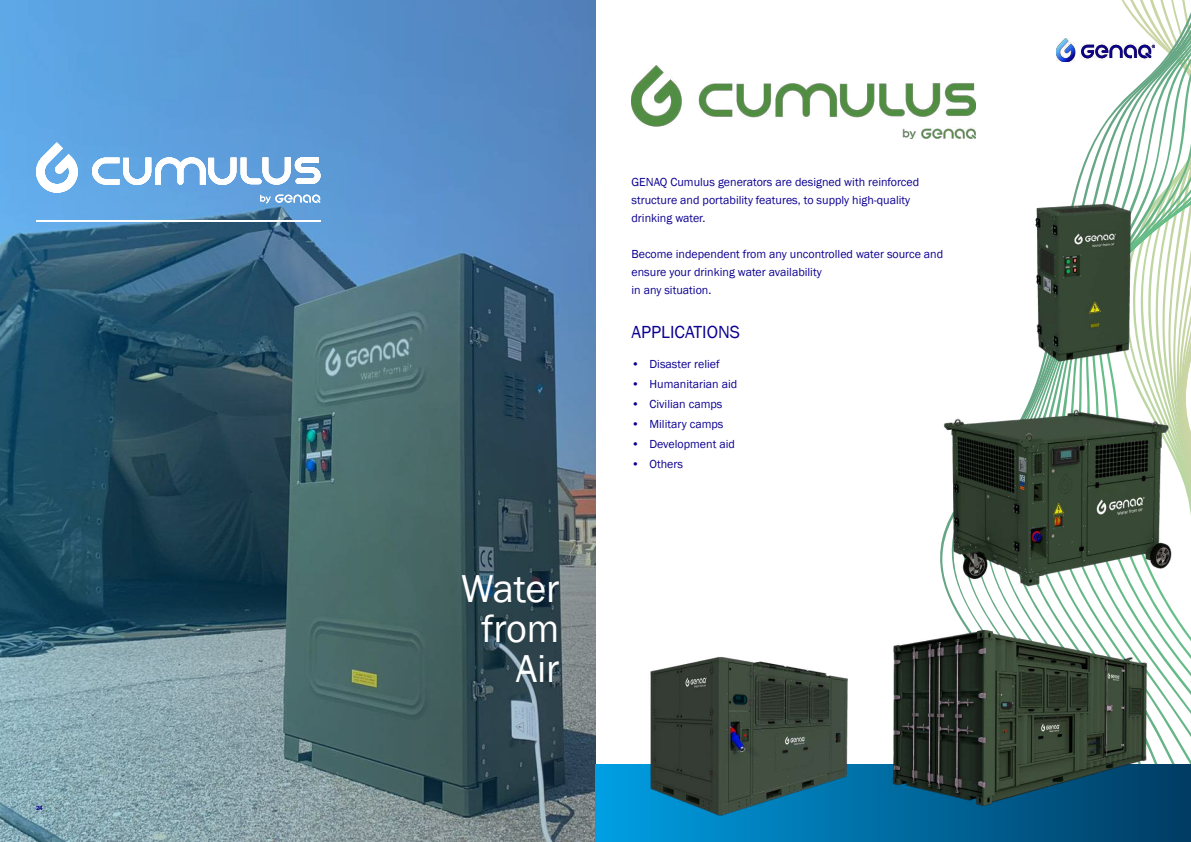
<style>
.page{position:relative;width:1191px;height:842px;background:#fff}
.page>*{position:absolute;margin:0;border:0;box-sizing:border-box;transform-origin:0 0}
.t1{font:40px/40px "Franklin Gothic";color:#fff;text-align:right}
.t2{font:18px "Franklin Gothic";color:#0c0091}
.t3{font:12px/18px "Franklin Gothic";color:#0c0091}
.t4{font:6px "Franklin Gothic";color:#0c0091}
</style>
<div class="page">
<img style="left:0;top:0;width:595px;height:842px">
<hr style="left:36px;top:221px;width:285px;height:1px;background:#fff">
<svg style="left:34px;top:142px;width:46px;height:51px"></svg>
<svg style="left:92px;top:157px;width:229px;height:28px"></svg>
<svg style="left:260px;top:194px;width:60px;height:9px"></svg>
<img style="left:631px;top:65px;width:309px;height:74px">
<svg style="left:1102px;top:0;width:89px;height:764px"></svg>
<div style="left:595px;top:764px;width:596px;height:78px;background:linear-gradient(to right,#009ee3,#003b62)"></div>
<img style="left:1035px;top:155px;width:103px;height:219px">
<img style="left:941px;top:402px;width:235px;height:201px">
<img style="left:632px;top:656px;width:220px;height:167px">
<img style="left:874px;top:619px;width:288px;height:201px">
<p class="t4" style="left:36px;top:804px;width:8px">24</p>
<h1 class="t1" style="left:461px;top:570px;width:100px">Water from<br>Air</h1>
<p class="t3" style="left:631px;top:173px;width:289px">GENAQ Cumulus generators are designed with reinforced structure and portability features, to supply high-quality drinking water.</p>
<p class="t3" style="left:631px;top:245px;width:313px">Become independent from any uncontrolled water source and ensure your drinking water availability<br>in any situation.</p>
<h2 class="t2" style="left:631px;top:321px;width:110px">APPLICATIONS</h2>
<p class="t3" style="left:631px;top:355px;width:90px">• Disaster relief</p>
<p class="t3" style="left:631px;top:375px;width:107px">• Humanitarian aid</p>
<p class="t3" style="left:631px;top:395px;width:92px">• Civilian camps</p>
<p class="t3" style="left:631px;top:415px;width:93px">• Military camps</p>
<p class="t3" style="left:631px;top:435px;width:105px">• Development aid</p>
<p class="t3" style="left:631px;top:455px;width:53px">• Others</p>
</div>
